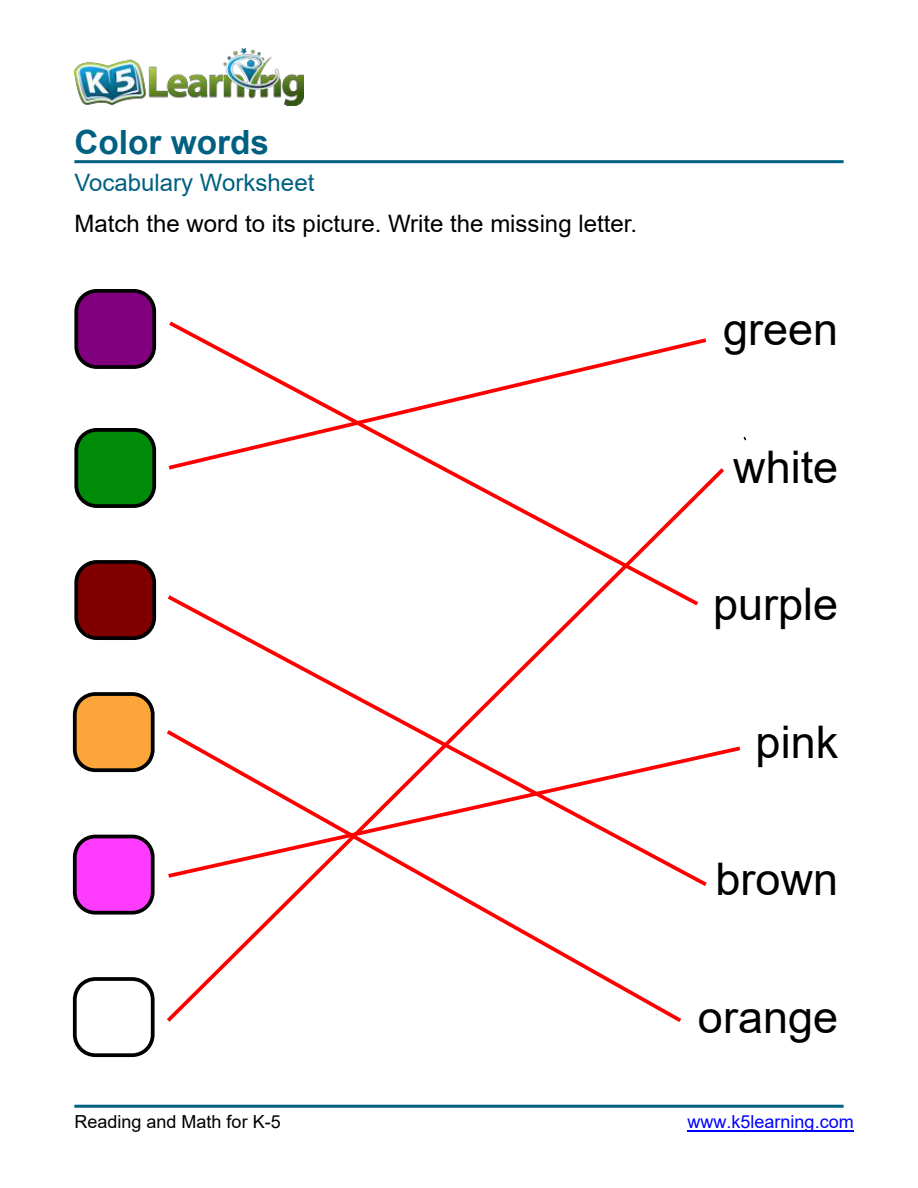
<style>
.page{position:relative;width:918px;height:1188px;background:#fff}
.page>*{position:absolute;margin:0;border:0;box-sizing:border-box;transform-origin:0 0}
.t1{font:45px "Arial";color:#000}
.t2{font:700 33.3px "Arial";color:#006081}
.t3{font:24px "Arial";color:#000}
.t4{font:24px "Arial";color:#006081}
.t5{font:18px "Arial";color:#000}
.t6{font:18px "Arial";color:#00f}
</style>
<div class="page">
<img style="left:74px;top:49px;width:230px;height:57px">
<hr style="left:74px;top:160px;width:770px;height:3px;background:#006081">
<hr style="left:74px;top:1105px;width:770px;height:3px;background:#006081">
<hr style="left:687px;top:1130px;width:167px;height:2px;background:#00f">
<div style="left:74px;top:289px;width:82px;height:80px;background:#800080;border:4px solid #000;border-radius:21px"></div>
<div style="left:74px;top:428px;width:82px;height:80px;background:#008b08;border:4px solid #000;border-radius:21px"></div>
<div style="left:74px;top:560px;width:82px;height:80px;background:#800000;border:4px solid #000;border-radius:21px"></div>
<div style="left:73px;top:692px;width:82px;height:80px;background:#fca53b;border:4px solid #000;border-radius:21px"></div>
<div style="left:73px;top:835px;width:82px;height:80px;background:#ff3bff;border:4px solid #000;border-radius:21px"></div>
<div style="left:73px;top:977px;width:82px;height:80px;background:#fff;border:4px solid #000;border-radius:21px"></div>
<svg style="left:177px;top:336px;width:530px;height:128px"></svg>
<svg style="left:167px;top:464px;width:561px;height:558px"></svg>
<h2 class="t2" style="left:74px;top:129px;width:196px">Color words</h2>
<p class="t4" style="left:74px;top:174px;width:242px">Vocabulary Worksheet</p>
<p class="t3" style="left:74px;top:215px;width:564px">Match the word to its picture. Write the missing letter.</p>
<h1 class="t1" style="left:723px;top:313px;width:117px">green</h1>
<h1 class="t1" style="left:733px;top:450px;width:107px">white</h1>
<h1 class="t1" style="left:713px;top:588px;width:127px">purple</h1>
<h1 class="t1" style="left:756px;top:725px;width:84px">pink</h1>
<h1 class="t1" style="left:716px;top:863px;width:124px">brown</h1>
<h1 class="t1" style="left:698px;top:1000px;width:142px">orange</h1>
<p class="t5" style="left:74px;top:1115px;width:208px">Reading and Math for K-5</p>
<p class="t6" style="left:687px;top:1115px;width:168px">www.k5learning.com</p>
</div>
